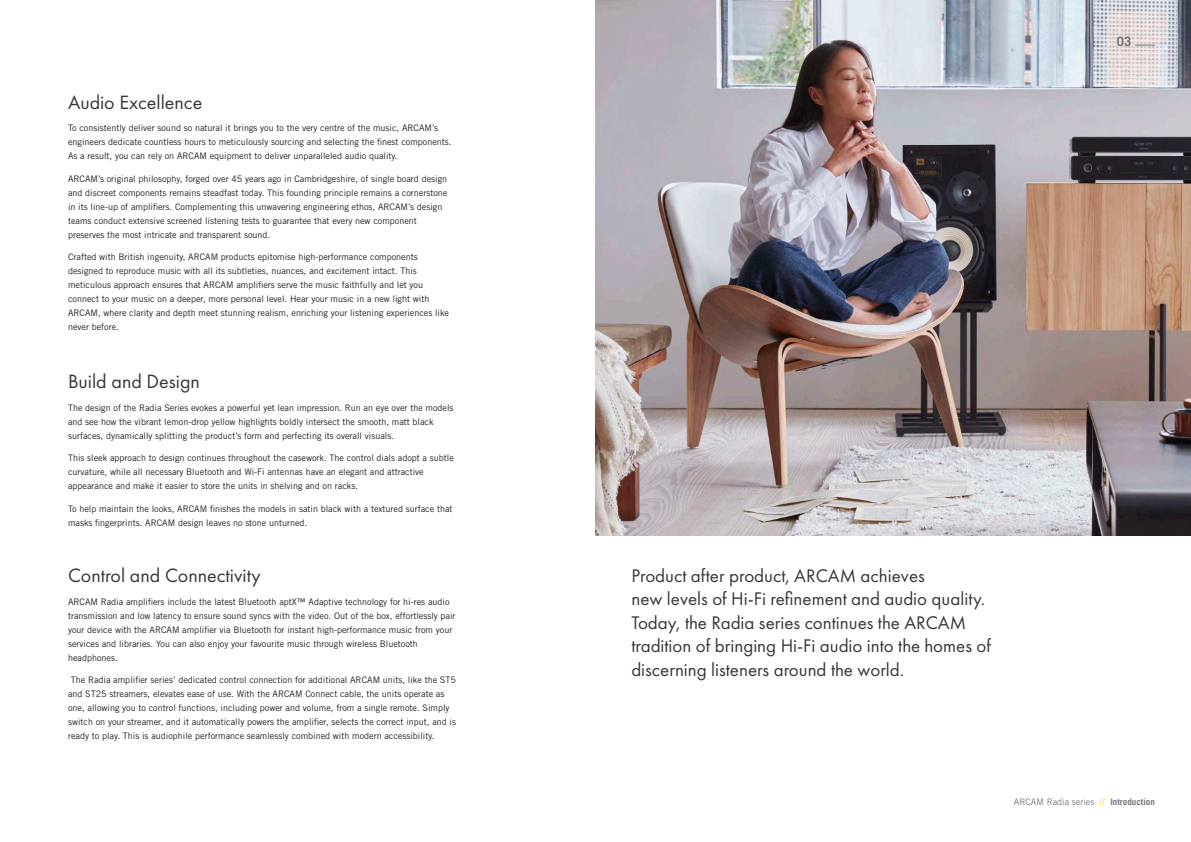
<style>
.page{position:relative;width:1191px;height:842px;background:#fff}
.page>*{position:absolute;margin:0;border:0;box-sizing:border-box;transform-origin:0 0}
.t1{font:20px "Futura PT";color:#363936}
.t2{font:19px/23.5px "Futura PT";color:#363936}
.t3{font:700 13px "Trade Gothic LT Std";color:#757679}
.t4{font:9px/14px "Trade Gothic LT Std";color:#231f20}
.t5{font:9px "Trade Gothic LT Std";color:#757679}
.s1{color:#fed304}
.s2{font-weight:700}
</style>
<div class="page">
<img style="left:595px;top:0;width:596px;height:535px">
<svg style="left:1135px;top:45px;width:20px;height:1px"></svg>
<h1 class="t1" style="left:68px;top:90px;width:136px">Audio Excellence</h1>
<p class="t4" style="left:68px;top:121px;width:385px">To consistently deliver sound so natural it brings you to the very centre of the music, ARCAM’s engineers dedicate countless hours to meticulously sourcing and selecting the finest components.<br>As a result, you can rely on ARCAM equipment to deliver unparalleled audio quality.</p>
<p class="t4" style="left:68px;top:171px;width:381px">ARCAM’s original philosophy, forged over 45 years ago in Cambridgeshire, of single board design and discreet components remains steadfast today. This founding principle remains a cornerstone in its line-up of amplifiers. Complementing this unwavering engineering ethos, ARCAM’s design teams conduct extensive screened listening tests to guarantee that every new component preserves the most intricate and transparent sound.</p>
<p class="t4" style="left:68px;top:250px;width:382px">Crafted with British ingenuity, ARCAM products epitomise high-performance components designed to reproduce music with all its subtleties, nuances, and excitement intact. This meticulous approach ensures that ARCAM amplifiers serve the music faithfully and let you connect to your music on a deeper, more personal level. Hear your music in a new light with ARCAM, where clarity and depth meet stunning realism, enriching your listening experiences like never before.</p>
<h1 class="t1" style="left:68px;top:369px;width:133px">Build and Design</h1>
<p class="t4" style="left:68px;top:400px;width:387px">The design of the Radia Series evokes a powerful yet lean impression. Run an eye over the models and see how the vibrant lemon-drop yellow highlights boldly intersect the smooth, matt black surfaces, dynamically splitting the product’s form and perfecting its overall visuals.</p>
<p class="t4" style="left:68px;top:451px;width:387px">This sleek approach to design continues throughout the casework. The control dials adopt a subtle curvature, while all necessary Bluetooth and Wi-Fi antennas have an elegant and attractive appearance and make it easier to store the units in shelving and on racks.</p>
<p class="t4" style="left:68px;top:501px;width:386px">To help maintain the looks, ARCAM finishes the models in satin black with a textured surface that masks fingerprints. ARCAM design leaves no stone unturned.</p>
<h1 class="t1" style="left:68px;top:564px;width:194px">Control and Connectivity</h1>
<p class="t4" style="left:68px;top:594px;width:389px">ARCAM Radia amplifiers include the latest Bluetooth aptX™ Adaptive technology for hi-res audio transmission and low latency to ensure sound syncs with the video. Out of the box, effortlessly pair your device with the ARCAM amplifier via Bluetooth for instant high-performance music from your services and libraries. You can also enjoy your favourite music through wireless Bluetooth headphones.</p>
<p class="t4" style="left:68px;top:673px;width:389px;text-indent:3px">The Radia amplifier series’ dedicated control connection for additional ARCAM units, like the ST5 and ST25 streamers, elevates ease of use. With the ARCAM Connect cable, the units operate as one, allowing you to control functions, including power and volume, from a single remote. Simply switch on your streamer, and it automatically powers the amplifier, selects the correct input, and is ready to play. This is audiophile performance seamlessly combined with modern accessibility.</p>
<h3 class="t3" style="left:1116px;top:34px;width:16px">03</h3>
<h2 class="t2" style="left:631px;top:563px;width:361px">Product after product, ARCAM achieves<br>new levels of Hi-Fi refinement and audio quality.<br>Today, the Radia series continues the ARCAM tradition of bringing Hi-Fi audio into the homes of discerning listeners around the world.</h2>
<p class="t5" style="left:1014px;top:797px;width:142px">ARCAM Radia series <span class="s1">//</span> <span class="s2">Introduction</span></p>
</div>
